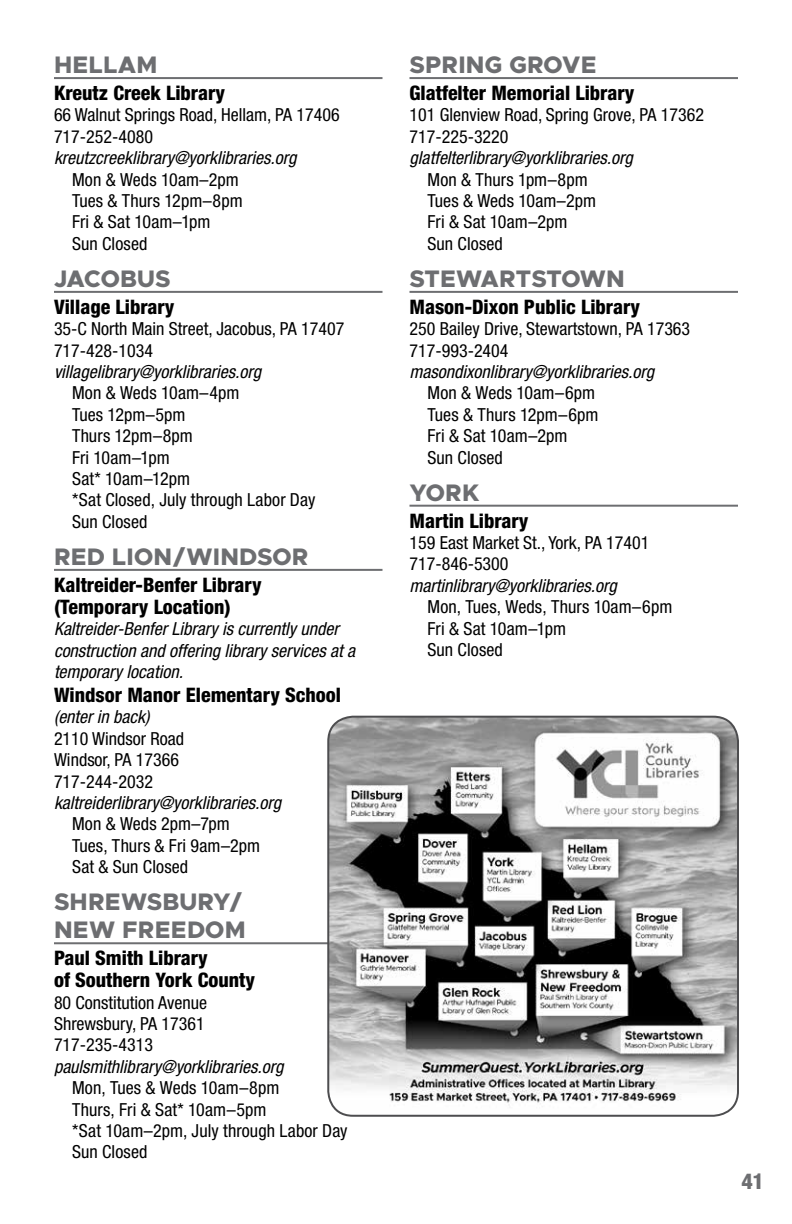
<style>
.page{position:relative;width:792px;height:1224px;background:#fff}
.page>*{position:absolute;margin:0;border:0;box-sizing:border-box;transform-origin:0 0}
.t1{font:800 24px/28px "Metropolis";letter-spacing:.01em;color:#6d6e71}
.t2{font:800 condensed 22px "Helvetica Neue LT Std";color:#6d6e71}
.t3{font:800 condensed 20px/22px "Helvetica Neue LT Std";color:#000}
.t4{font:condensed 18px/21.4px "Helvetica Neue LT Std";color:#000}
.t5{font:italic condensed 18px/21.4px "Helvetica Neue LT Std";color:#000}
</style>
<div class="page">
<hr style="left:54px;top:77px;width:328px;height:2px;background:#6d6e71">
<hr style="left:54px;top:291px;width:328px;height:2px;background:#6d6e71">
<hr style="left:54px;top:569px;width:328px;height:2px;background:#6d6e71">
<hr style="left:54px;top:942px;width:328px;height:2px;background:#6d6e71">
<hr style="left:410px;top:77px;width:328px;height:2px;background:#6d6e71">
<hr style="left:410px;top:291px;width:328px;height:2px;background:#6d6e71">
<hr style="left:410px;top:505px;width:328px;height:2px;background:#6d6e71">
<img style="left:328px;top:717px;width:410px;height:398px">
<div style="left:327px;top:716px;width:412px;height:401px;border:2px solid #4d4d4f;border-radius:25px"></div>
<h1 class="t1" style="left:54px;top:51px;width:105px">HELLAM</h1>
<p class="t3" style="left:54px;top:82px;width:173px">Kreutz Creek Library</p>
<p class="t4" style="left:54px;top:104px;width:287px">66 Walnut Springs Road, Hellam, PA 17406<br>717-252-4080</p>
<p class="t5" style="left:54px;top:148px;width:244px">kreutzcreeklibrary@yorklibraries.org</p>
<p class="t4" style="left:72px;top:169px;width:172px">Mon &amp; Weds 10am–2pm<br>Tues &amp; Thurs 12pm–8pm<br>Fri &amp; Sat 10am–1pm<br>Sun Closed</p>
<h1 class="t1" style="left:54px;top:265px;width:118px">JACOBUS</h1>
<p class="t3" style="left:54px;top:295px;width:122px">Village Library</p>
<p class="t4" style="left:54px;top:318px;width:292px">35-C North Main Street, Jacobus, PA 17407<br>717-428-1034</p>
<p class="t5" style="left:54px;top:361px;width:209px">villagelibrary@yorklibraries.org</p>
<p class="t4" style="left:72px;top:382px;width:245px">Mon &amp; Weds 10am–4pm<br>Tues 12pm–5pm<br>Thurs 12pm–8pm<br>Fri 10am–1pm<br>Sat* 10am–12pm<br>*Sat Closed, July through Labor Day<br>Sun Closed</p>
<h1 class="t1" style="left:54px;top:543px;width:256px">RED LION/WINDSOR</h1>
<p class="t3" style="left:54px;top:573px;width:209px">Kaltreider-Benfer Library (Temporary Location)</p>
<p class="t5" style="left:54px;top:619px;width:303px">Kaltreider-Benfer Library is currently under construction and offering library services at a temporary location.</p>
<p class="t3" style="left:54px;top:684px;width:289px">Windsor Manor Elementary School</p>
<p class="t5" style="left:54px;top:707px;width:97px">(enter in back)</p>
<p class="t4" style="left:54px;top:728px;width:132px">2110 Windsor Road<br>Windsor, PA 17366<br>717-244-2032</p>
<p class="t5" style="left:54px;top:792px;width:229px">kaltreiderlibrary@yorklibraries.org</p>
<p class="t4" style="left:72px;top:813px;width:190px">Mon &amp; Weds 2pm–7pm<br>Tues, Thurs &amp; Fri 9am–2pm<br>Sat &amp; Sun Closed</p>
<h1 class="t1" style="left:54px;top:888px;width:193px">SHREWSBURY/<br>NEW FREEDOM</h1>
<p class="t3" style="left:54px;top:947px;width:203px">Paul Smith Library<br>of Southern York County</p>
<p class="t4" style="left:54px;top:991px;width:155px">80 Constitution Avenue<br>Shrewsbury, PA 17361<br>717-235-4313</p>
<p class="t5" style="left:54px;top:1056px;width:231px">paulsmithlibrary@yorklibraries.org</p>
<p class="t4" style="left:72px;top:1077px;width:277px">Mon, Tues &amp; Weds 10am–8pm<br>Thurs, Fri &amp; Sat* 10am–5pm<br>*Sat 10am–2pm, July through Labor Day<br>Sun Closed</p>
<h1 class="t1" style="left:410px;top:51px;width:189px">SPRING GROVE</h1>
<p class="t3" style="left:410px;top:82px;width:226px">Glatfelter Memorial Library</p>
<p class="t4" style="left:410px;top:104px;width:296px">101 Glenview Road, Spring Grove, PA 17362<br>717-225-3220</p>
<p class="t5" style="left:410px;top:148px;width:225px">glatfelterlibrary@yorklibraries.org</p>
<p class="t4" style="left:428px;top:169px;width:170px">Mon &amp; Thurs 1pm–8pm<br>Tues &amp; Weds 10am–2pm<br>Fri &amp; Sat 10am–2pm<br>Sun Closed</p>
<h1 class="t1" style="left:410px;top:265px;width:217px">STEWARTSTOWN</h1>
<p class="t3" style="left:410px;top:295px;width:232px">Mason-Dixon Public Library</p>
<p class="t4" style="left:410px;top:318px;width:282px">250 Bailey Drive, Stewartstown, PA 17363<br>717-993-2404</p>
<p class="t5" style="left:410px;top:361px;width:246px">masondixonlibrary@yorklibraries.org</p>
<p class="t4" style="left:428px;top:382px;width:173px">Mon &amp; Weds 10am–6pm<br>Tues &amp; Thurs 12pm–6pm<br>Fri &amp; Sat 10am–2pm<br>Sun Closed</p>
<h1 class="t1" style="left:410px;top:478px;width:72px">YORK</h1>
<p class="t3" style="left:410px;top:509px;width:121px">Martin Library</p>
<p class="t4" style="left:410px;top:532px;width:241px">159 East Market St., York, PA 17401<br>717-846-5300</p>
<p class="t5" style="left:410px;top:575px;width:209px">martinlibrary@yorklibraries.org</p>
<p class="t4" style="left:428px;top:596px;width:246px">Mon, Tues, Weds, Thurs 10am–6pm<br>Fri &amp; Sat 10am–1pm<br>Sun Closed</p>
<p class="t2" style="left:742px;top:1168px;width:24px">41</p>
</div>
